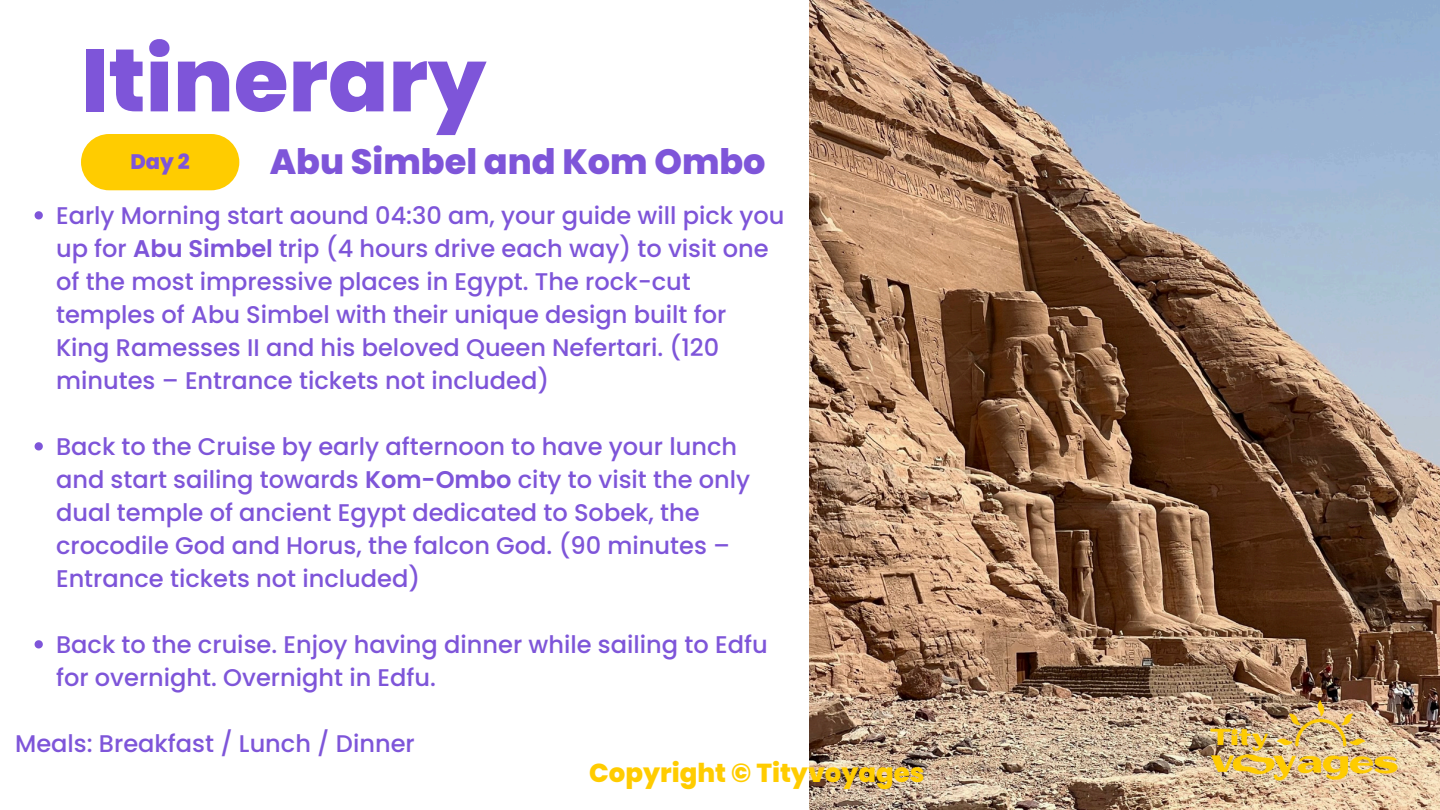
<style>
.page{position:relative;width:1440px;height:810px;background:#fff}
.page>*{position:absolute;margin:0;border:0;box-sizing:border-box;transform-origin:0 0}
.t1{font:800 88.7px "Poppins";color:#7e55d9}
.t2{font:800 35.1px "Poppins";color:#7e55d9}
.t3{font:800 26px "Poppins";color:#fc0}
.t4{font:500 24.1px/33px "Poppins";color:#7e55d9}
.t5{font:800 21px "Poppins";color:#7e55d9}
.s1{font-weight:600}
</style>
<div class="page">
<div style="left:81px;top:134px;width:158px;height:56px;background:#fc0;border-radius:28px"></div>
<img style="left:809px;top:0;width:631px;height:810px">
<img style="left:1198px;top:691px;width:212px;height:99px">
<svg style="left:35px;top:211px;width:8px;height:8px"></svg>
<svg style="left:35px;top:442px;width:8px;height:8px"></svg>
<svg style="left:35px;top:640px;width:8px;height:8px"></svg>
<p class="t1" style="left:81px;top:18px;width:407px">Itinerary</p>
<h2 class="t2" style="left:270px;top:137px;width:497px">Abu Simbel and Kom Ombo</h2>
<p class="t4" style="left:56px;top:199px;width:730px">Early Morning start aound 04:30 am, your guide will pick you up for <span class="s1">Abu Simbel</span> trip (4 hours drive each way) to visit one of the most impressive places in Egypt. The rock-cut temples of Abu Simbel with their unique design built for King Ramesses II and his beloved Queen Nefertari. (120 minutes – Entrance tickets not included)</p>
<p class="t5" style="left:130px;top:147px;width:61px">Day 2</p>
<p class="t4" style="left:56px;top:430px;width:696px">Back to the Cruise by early afternoon to have your lunch and start sailing towards <span class="s1">Kom-Ombo</span> city to visit the only dual temple of ancient Egypt dedicated to Sobek, the crocodile God and Horus, the falcon God. (90 minutes – Entrance tickets not included)</p>
<p class="t4" style="left:56px;top:628px;width:713px">Back to the cruise. Enjoy having dinner while sailing to Edfu for overnight. Overnight in Edfu.</p>
<h3 class="t4" style="left:15px;top:727px;width:401px">Meals: Breakfast / Lunch / Dinner</h3>
<h3 class="t3" style="left:589px;top:754px;width:337px">Copyright © Tityvoyages</h3>
</div>
